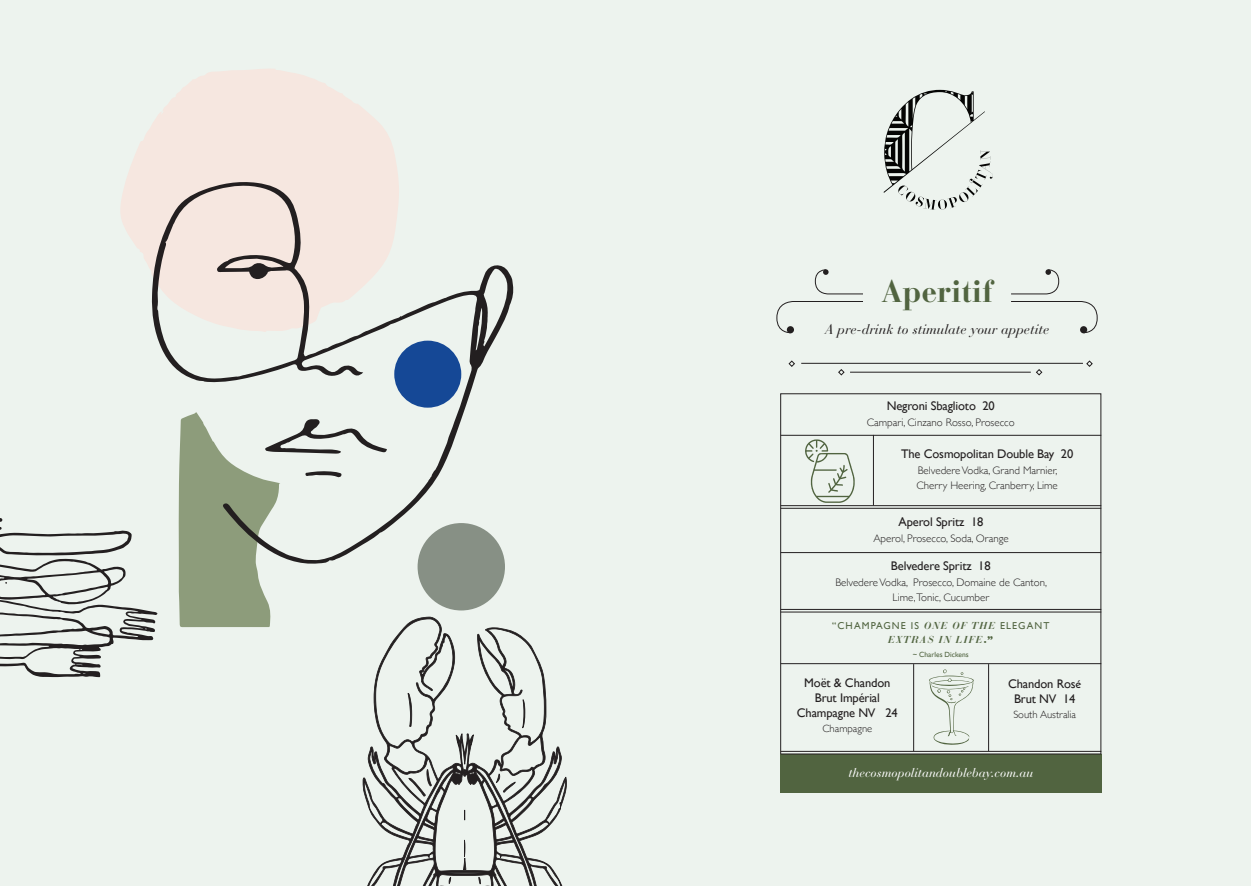
<style>
.page{position:relative;width:1251px;height:886px;background:#edf3ee}
.page>*{position:absolute;margin:0;border:0;box-sizing:border-box;transform-origin:0 0}
.t1{font:700 31.25px "Bauer Bodoni Std";color:#516440}
.t2{font:italic 13.75px "Bauer Bodoni Std";color:#231f20}
.t3{font:12.5px/15px "Gill Sans";letter-spacing:-.01em;color:#231f20;text-align:center}
.t4{font:italic 12.5px "Bauer Bodoni Std";color:#fff}
.t5{font:300 11px/15px "Gill Sans";color:#231f20}
.t6{font:300 10.62px "Gill Sans";color:#231f20}
.t7{font:10px "Gill Sans";letter-spacing:.11em;color:#516440}
.t8{font:italic 700 10px "Bauer Bodoni Std";letter-spacing:.11em;color:#516440}
.t9{font:7.5px "Gill Sans";color:#516440}
.s1{font-family:"Bauer Bodoni Std";font-weight:700;font-style:italic}
.s2{font-family:"Gill Sans";font-style:normal}
.s3{font-family:"Josefin Sans";font-weight:600}
</style>
<div class="page">
<svg style="left:121px;top:69px;width:277px;height:201px;fill:#f6e7e0"></svg>
<svg style="left:178px;top:565px;width:93px;height:62px;background:#95a384"></svg>
<svg style="left:151px;top:180px;width:363px;height:385px"></svg>
<div style="left:394px;top:341px;width:67px;height:67px;background:#154896;border-radius:50%"></div>
<div style="left:418px;top:523px;width:87px;height:87px;background:#879085;border-radius:50%"></div>
<svg style="left:0;top:515px;width:157px;height:162px"></svg>
<svg style="left:362px;top:617px;width:205px;height:269px"></svg>
<svg style="left:408px;top:693px;width:4px;height:34px"></svg>
<svg style="left:463px;top:840px;width:3px;height:31px"></svg>
<svg style="left:522px;top:699px;width:4px;height:29px"></svg>
<svg style="left:496px;top:773px;width:20px;height:19px"></svg>
<svg style="left:408px;top:769px;width:24px;height:27px"></svg>
<svg style="left:449px;top:877px;width:2px;height:7px"></svg>
<svg style="left:478px;top:877px;width:3px;height:7px"></svg>
<hr style="left:801px;top:363px;width:282px;height:1px;background:#231f20">
<hr style="left:850px;top:372px;width:181px;height:1px;background:#231f20">
<svg style="left:788px;top:360px;width:7px;height:7px"></svg>
<svg style="left:1086px;top:360px;width:7px;height:7px"></svg>
<svg style="left:838px;top:369px;width:7px;height:7px"></svg>
<svg style="left:1036px;top:369px;width:7px;height:7px"></svg>
<svg style="left:776px;top:301px;width:87px;height:32px"></svg>
<div style="left:787px;top:326px;width:7px;height:7px;background:#231f20;border-radius:50%"></div>
<svg style="left:815px;top:269px;width:48px;height:26px"></svg>
<svg style="left:1011px;top:301px;width:87px;height:32px"></svg>
<div style="left:1080px;top:326px;width:7px;height:7px;background:#231f20;border-radius:50%"></div>
<svg style="left:1011px;top:269px;width:48px;height:26px"></svg>
<hr style="left:781px;top:508px;width:320px;height:1px;background:#231f20">
<hr style="left:781px;top:505px;width:320px;height:1px;background:#231f20">
<div style="left:780px;top:754px;width:321px;height:39px;background:#516440"></div>
<hr style="left:781px;top:663px;width:320px;height:1px;background:#231f20">
<hr style="left:781px;top:552px;width:320px;height:1px;background:#231f20">
<hr style="left:781px;top:612px;width:320px;height:1px;background:#231f20">
<hr style="left:781px;top:609px;width:320px;height:1px;background:#231f20">
<hr style="left:781px;top:754px;width:320px;height:1px;background:#231f20">
<hr style="left:781px;top:751px;width:320px;height:1px;background:#231f20">
<hr style="left:913px;top:664px;width:1px;height:87px;background:#231f20">
<hr style="left:988px;top:664px;width:1px;height:87px;background:#231f20">
<hr style="left:781px;top:435px;width:320px;height:1px;background:#231f20">
<hr style="left:873px;top:435px;width:1px;height:70px;background:#231f20">
<svg style="left:805px;top:439px;width:50px;height:64px"></svg>
<svg style="left:929px;top:669px;width:45px;height:76px"></svg>
<svg style="left:883px;top:90px;width:110px;height:120px"></svg>
<h1 class="t1" style="left:881px;top:273px;width:113px">Aperitif</h1>
<p class="t2" style="left:825px;top:321px;width:225px">A pre-drink to stimulate your appetite</p>
<p class="t3" style="left:887px;top:398px;width:110px">Negroni Sbaglioto 20</p>
<p class="t5" style="left:867px;top:414px;width:150px">Campari, Cinzano Rosso, Prosecco</p>
<p class="t3" style="left:901px;top:446px;width:174px">The Cosmopolitan Double Bay 20</p>
<p class="t5" style="left:916px;top:462px;width:143px">Belvedere Vodka, Grand Marnier,<br>Cherry Heering, Cranberry, Lime</p>
<p class="t3" style="left:898px;top:514px;width:86px">Aperol Spritz 18</p>
<p class="t5" style="left:873px;top:531px;width:137px">Aperol, Prosecco, Soda, Orange</p>
<p class="t3" style="left:891px;top:558px;width:101px">Belvedere Spritz 18</p>
<p class="t5" style="left:835px;top:574px;width:213px;text-align:center">Belvedere Vodka, Prosecco, Domaine de Canton,<br>Lime,Tonic, Cucumber</p>
<p class="t7" style="left:832px;top:620px;width:219px">“CHAMPAGNE IS <span class="s1">ONE OF THE</span> ELEGANT</p>
<p class="t8" style="left:888px;top:633px;width:106px">EXTRAS IN LIFE<span class="s2">.”</span></p>
<p class="t9" style="left:913px;top:649px;width:58px">~ Charles Dickens</p>
<p class="t3" style="left:797px;top:675px;width:102px">Moët &amp; Chandon<br>Brut Impérial<br>Champagne NV 24</p>
<p class="t6" style="left:822px;top:720px;width:51px">Champagne</p>
<p class="t3" style="left:1008px;top:676px;width:75px">Chandon Ros<span class="s3">é<br></span>Brut NV 14</p>
<p class="t6" style="left:1013px;top:706px;width:64px">South Australia</p>
<p class="t4" style="left:848px;top:765px;width:187px">thecosmopolitandoublebay.com.au</p>
</div>
